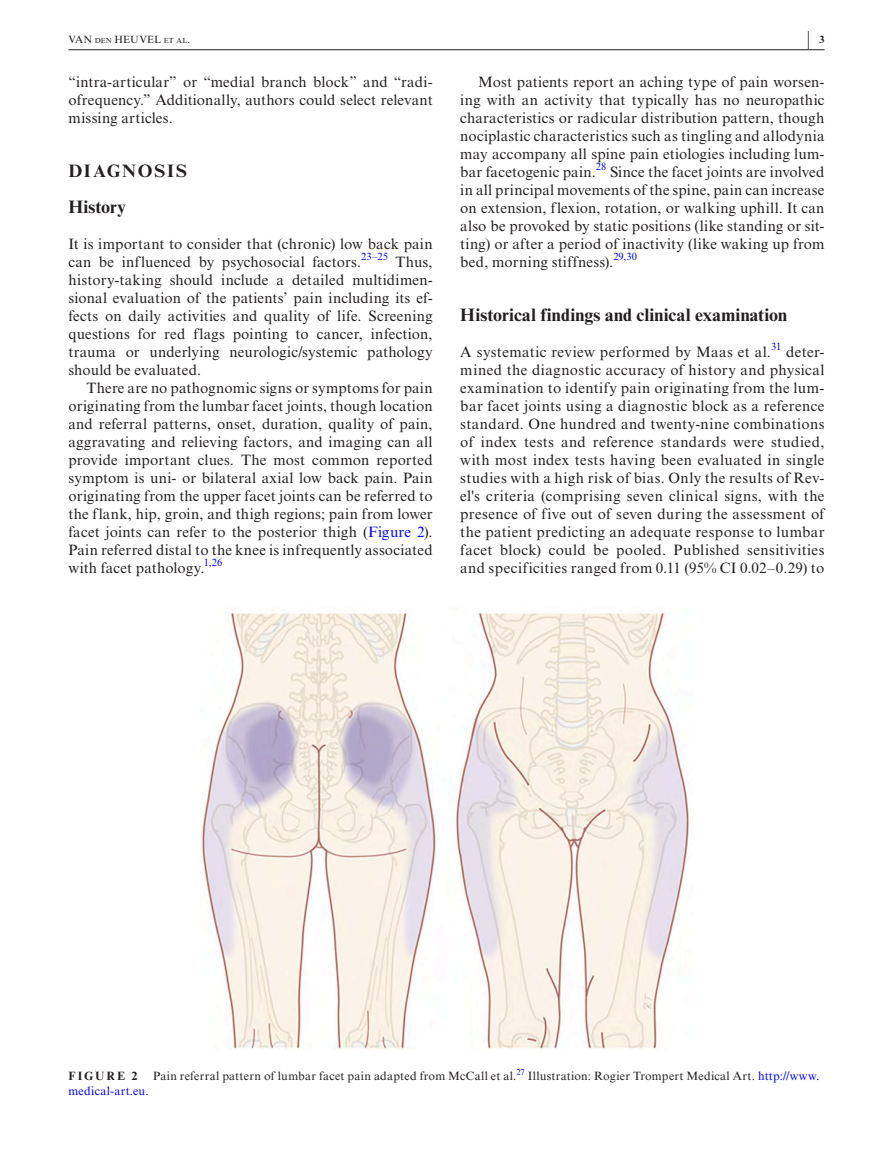
<style>
.page{position:relative;width:893px;height:1174px;background:#fff}
.page>*{position:absolute;margin:0;border:0;box-sizing:border-box;transform-origin:0 0}
.t1{font:700 20.25px "Times New Roman MT Std";color:#231f20;scale:.36 1}
.t2{font:700 18px "Times New Roman MT Std";letter-spacing:.005em;color:#231f20}
.t3{font:700 18px/36px "Times New Roman MT Std";letter-spacing:.065em;color:#231f20}
.t4{font:15px/18px "Times New Roman MT Std";letter-spacing:.015em;color:#231f20;text-align:justify}
.t5{font:12px "Times New Roman MT Std";letter-spacing:.025em;color:#231f20}
.t6{font:12px "Times New Roman MT Std";letter-spacing:.025em;color:#00f}
.t7{font:700 12px "Times New Roman MT Std";letter-spacing:.175em;color:#231f20}
.t8{font:10.5px "Times New Roman MT Std";letter-spacing:.005em;color:#00f}
.t9{font:10.5px "Times New Roman MT Std";letter-spacing:.02em;color:#231f20}
.t10{font:8.4px "Times New Roman MT Std";color:#00f}
.s1{font-size:7.35px}
.s2{font-size:10.5px}
.s3{color:#00f}
.s4{color:#231f20}
</style>
<div class="page">
<hr style="left:68px;top:49px;width:756px;height:1px;background:#231f20">
<img style="left:202px;top:612px;width:487px;height:437px">
<p class="t9" style="left:68px;top:33px;width:123px">VAN <span class="s1">DEN</span> HEUVEL <span class="s1">ET AL</span>.</p>
<h1 class="t1" style="left:808px;top:26px;width:48px">| <span class="s2">3</span></h1>
<p class="t4" style="left:68px;top:73px;width:366px">“intra-articular” or “medial branch block” and “radi&shy;ofrequency.” Additionally, authors could select relevant missing articles.</p>
<p class="t3" style="left:68px;top:153px;width:120px">DIAGNOSIS<br>History</p>
<p class="t4" style="left:68px;top:235px;width:366px">It is important to consider that (chronic) low back pain can be influenced by psychosocial factors.</p>
<p class="t4" style="left:460px;top:73px;width:366px;text-indent:18px">Most patients report an aching type of pain worsen&shy;ing with an activity that typically has no neuropathic characteristics or radicular distribution pattern, though nociplastic characteristics such as tingling and allodynia may accompany all spine pain etiologies including lum&shy;bar facetogenic pain.</p>
<p class="t8" style="left:596px;top:161px;width:12px">28</p>
<p class="t4" style="left:460px;top:163px;width:366px;text-indent:150px">Since the facet joints are involved in all principal movements of the spine, pain can increase on extension, flexion, rotation, or walking uphill. It can also be provoked by static positions (like standing or sit&shy;ting) or after a period of inactivity (like waking up from bed, morning stiffness).</p>
<p class="t8" style="left:613px;top:251px;width:25px">29,30</p>
<p class="t8" style="left:361px;top:251px;width:28px">23–25</p>
<p class="t4" style="left:68px;top:253px;width:366px;text-indent:327px">Thus, history-taking should include a detailed multidimen&shy;sional evaluation of the patients’ pain including its ef&shy;fects on daily activities and quality of life. Screening questions for red flags pointing to cancer, infection, trauma or underlying neurologic/systemic pathology should be evaluated.</p>
<p class="t4" style="left:68px;top:379px;width:366px;text-indent:18px">There are no pathognomic signs or symptoms for pain originating from the lumbar facet joints, though location and referral patterns, onset, duration, quality of pain, aggravating and relieving factors, and imaging can all provide important clues. The most common reported symptom is uni- or bilateral axial low back pain. Pain originating from the upper facet joints can be referred to the flank, hip, groin, and thigh regions; pain from lower facet joints can refer to the posterior thigh (<span class="s3">Figure 2</span>).<br>Pain referred distal to the knee is infrequently associated with facet pathology.</p>
<p class="t2" style="left:460px;top:304px;width:328px">Historical findings and clinical examination</p>
<p class="t4" style="left:460px;top:343px;width:312px">A systematic review performed by Maas et al.</p>
<p class="t8" style="left:771px;top:341px;width:12px">31</p>
<p class="t4" style="left:460px;top:343px;width:366px;text-indent:326px">deter&shy;mined the diagnostic accuracy of history and physical examination to identify pain originating from the lum&shy;bar facet joints using a diagnostic block as a reference standard. One hundred and twenty-nine combinations of index tests and reference standards were studied, with most index tests having been evaluated in single studies with a high risk of bias. Only the results of Rev&shy;el's criteria (comprising seven clinical signs, with the presence of five out of seven during the assessment of the patient predicting an adequate response to lumbar facet block) could be pooled. Published sensitivities and specificities ranged from 0.11 (95% CI 0.02–0.29) to</p>
<p class="t8" style="left:204px;top:557px;width:20px">1,26</p>
<p class="t7" style="left:68px;top:1069px;width:71px">FIGURE 2</p>
<p class="t5" style="left:153px;top:1069px;width:365px">Pain referral pattern of lumbar facet pain adapted from McCall et al.</p>
<p class="t10" style="left:516px;top:1067px;width:10px">27</p>
<p class="t5" style="left:528px;top:1069px;width:293px">Illustration: Rogier Trompert Medical Art. <span class="s3">http://www.</span></p>
<p class="t6" style="left:68px;top:1084px;width:82px">medical-art.eu<span class="s4">.</span></p>
</div>
